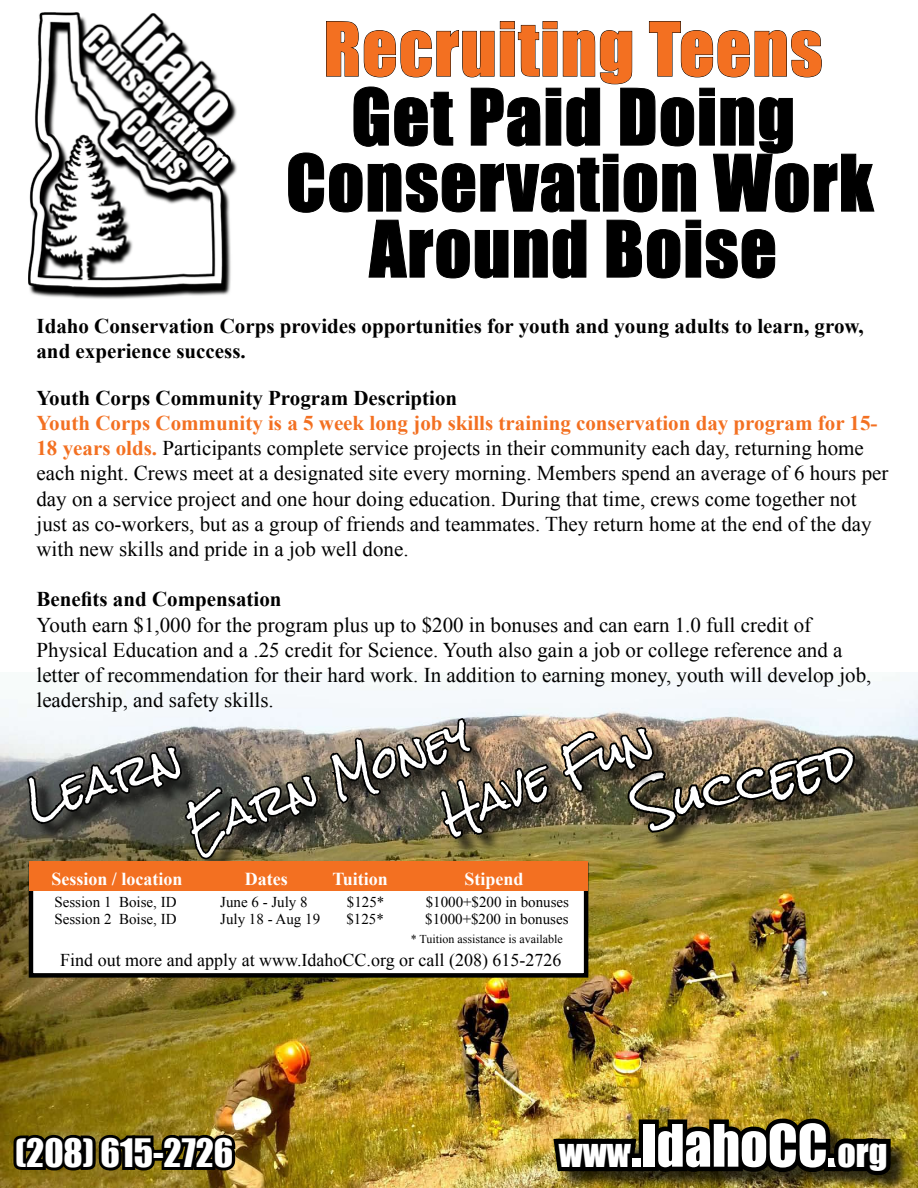
<style>
.page{position:relative;width:918px;height:1188px;background:#fff}
.page>*{position:absolute;margin:0;border:0;box-sizing:border-box;transform-origin:0 0}
.t1{font:72px/66px "Impact";letter-spacing:.02em;color:#000;text-align:center}
.t2{font:69px "Impact";letter-spacing:.02em;color:#f37021}
.t3{font:54px "Impact";color:#fff}
.t4{font:47.1px "Rock Salt";color:#fff}
.t5{font:41.4px "Rock Salt";color:#fff}
.t6{font:39.9px "Rock Salt";color:#fff}
.t7{font:36px "Impact";color:#fff}
.t8{font:21px/25.2px "Times New Roman";color:#000}
.t9{font:700 21px/25.2px "Times New Roman";color:#000}
.t10{font:700 18.15px "Times New Roman";color:#fff}
.t11{font:18px "Times New Roman";color:#000}
.t12{font:15px "Times New Roman";color:#000}
.t13{font:12px "Times New Roman";color:#000}
.s1{font-weight:700}
.s2{font-weight:700;color:#f37021}
.s3{font-size:36px}
</style>
<div class="page">
<img style="left:0;top:681px;width:918px;height:507px">
<div style="left:556px;top:1121px;width:362px;height:67px;background:#000;opacity:.75"></div>
<img style="left:548px;top:1071px;width:93px;height:117px">
<div style="left:627px;top:1153px;width:18px;height:18px;border:9px solid #000"></div>
<div style="left:639px;top:1119px;width:20px;height:52px;border:9px solid #000"></div>
<img style="left:647px;top:1111px;width:251px;height:77px">
<svg style="left:9px;top:1130px;width:231px;height:47px;background:#372e0c"></svg>
<img style="left:28px;top:12px;width:209px;height:287px">
<div style="left:31px;top:865px;width:555px;height:110px;background:#fff"></div>
<div style="left:29px;top:748px;width:309px;height:203px;background:#fff"></div>
<div style="left:187px;top:721px;width:434px;height:278px;background:#000;opacity:.75"></div>
<svg style="left:24px;top:709px;width:296px;height:154px"></svg>
<div style="left:630px;top:749px;width:288px;height:253px;background:#000;opacity:.75"></div>
<div style="left:442px;top:729px;width:440px;height:268px;background:#000;opacity:.75"></div>
<img style="left:328px;top:681px;width:223px;height:170px">
<img style="left:558px;top:682px;width:300px;height:153px">
<div style="left:29px;top:861px;width:558px;height:30px;background:#f37021"></div>
<svg style="left:288px;top:21px;width:587px;height:192px"></svg>
<svg style="left:368px;top:219px;width:219px;height:60px"></svg>
<svg style="left:606px;top:219px;width:169px;height:60px"></svg>
<p class="t2" style="left:324px;top:-4px;width:500px">Recruiting Teens</p>
<p class="t1" style="left:286px;top:82px;width:589px">Get Paid Doing<br>Conservation Work<br>Around Boise</p>
<p class="t9" style="left:36px;top:313px;width:829px">Idaho Conservation Corps provides opportunities for youth and young adults to learn, grow, and experience success.</p>
<p class="t8" style="left:36px;top:385px;width:854px"><span class="s1">Youth Corps Community Program Description<br></span><span class="s2">Youth Corps Community is a 5 week long job skills training conservation day program for 15- 18 years olds.</span> Participants complete service projects in their community each day, returning home each night. Crews meet at a designated site every morning. Members spend an average of 6 hours per day on a service project and one hour doing education. During that time, crews come together not just as co-workers, but as a group of friends and teammates. They return home at the end of the day with new skills and pride in a job well done.</p>
<p class="t8" style="left:36px;top:586px;width:836px"><span class="s1">Benefits and Compensation<br></span>Youth earn $1,000 for the program plus up to $200 in bonuses and can earn 1.0 full credit of Physical Education and a .25 credit for Science. Youth also gain a job or college reference and a letter of recommendation for their hard work. In addition to earning money, youth will develop job, leadership, and safety skills.</p>
<p class="t6" style="left:182px;top:809px;width:297px;rotate:-19deg">Earn Money</p>
<p class="t5" style="left:435px;top:794px;width:224px;rotate:-20deg">Have Fun</p>
<p class="t4" style="left:630px;top:783px;width:227px;rotate:-12deg">Succeed</p>
<p class="t5" style="left:21px;top:780px;width:161px;rotate:-16deg">Learn</p>
<p class="t10" style="left:51px;top:866px;width:133px">Session / location</p>
<p class="t10" style="left:245px;top:866px;width:44px">Dates</p>
<p class="t10" style="left:333px;top:866px;width:57px">Tuition</p>
<p class="t10" style="left:464px;top:866px;width:61px">Stipend</p>
<p class="t12" style="left:54px;top:892px;width:124px">Session 1 Boise, ID</p>
<p class="t12" style="left:220px;top:892px;width:89px">June 6 - July 8</p>
<p class="t12" style="left:347px;top:892px;width:39px">$125*</p>
<p class="t12" style="left:426px;top:892px;width:145px">$1000+$200 in bonuses</p>
<p class="t12" style="left:54px;top:908px;width:124px">Session 2 Boise, ID</p>
<p class="t12" style="left:220px;top:908px;width:102px">July 18 - Aug 19</p>
<p class="t12" style="left:346px;top:908px;width:39px">$125*</p>
<p class="t12" style="left:425px;top:908px;width:145px">$1000+$200 in bonuses</p>
<p class="t13" style="left:411px;top:931px;width:154px">* Tuition assistance is available</p>
<p class="t11" style="left:60px;top:948px;width:503px">Find out more and apply at www.IdahoCC.org or call (208) 615-2726</p>
<p class="t7" style="left:15px;top:1125px;width:220px">(208) 615-2726</p>
<p class="t3" style="left:559px;top:1104px;width:330px"><span class="s3">www</span>.IdahoCC.<span class="s3">org</span></p>
</div>
